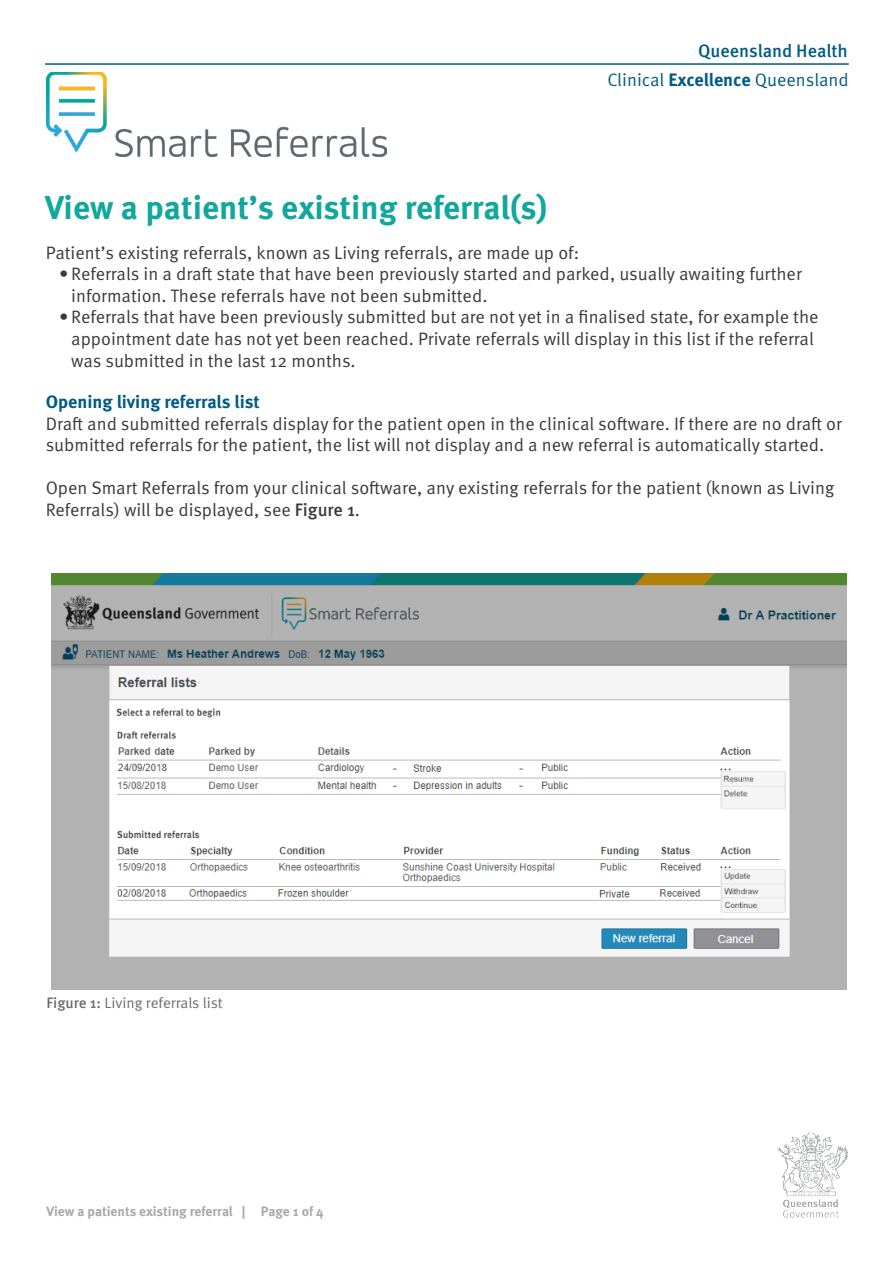
<style>
.page{position:relative;width:893px;height:1263px;background:#fff}
.page>*{position:absolute;margin:0;border:0;box-sizing:border-box;transform-origin:0 0}
.t1{font:700 33px "Meta Pro";color:#12a79d}
.t2{font:18px/21.6px "Meta Pro Norm";color:#3a3a3c}
.t3{font:18px "Meta Pro Norm";color:#005b84}
.Heading_2{font:700 18px "Meta Pro";color:#005b84}
.t4{font:500 18px "Meta Pro";color:#005b84}
.t5{font:15px "Meta Pro Norm";letter-spacing:-.005em;color:#6c6c70}
.t6{font:700 13.5px "Meta Pro";color:#a7a9ac}
.s1{font-family:"Meta Pro";font-weight:700}
.s2{font-family:"Meta Pro";font-weight:500}
</style>
<div class="page">
<img style="left:777px;top:1133px;width:71px;height:85px">
<img style="left:47px;top:73px;width:339px;height:84px">
<hr style="left:45px;top:63px;width:804px;height:2px;background:#005b84">
<img style="left:51px;top:573px;width:795px;height:417px">
<p class="t1" style="left:45px;top:182px;width:504px">View a patient’s existing referral(s)</p>
<h1 class="t4" style="left:698px;top:37px;width:151px">Queensland Health</h1>
<h1 class="t3" style="left:607px;top:66px;width:243px">Clinical <span class="s1">Excellence</span> Queensland</h1>
<p class="t2" style="left:46px;top:240px;width:535px">Patient’s existing referrals, known as Living referrals, are made up of:</p>
<p class="t2" style="left:71px;top:262px;width:732px;text-indent:-12px">• Referrals in a draft state that have been previously started and parked, usually awaiting further information. These referrals have not been submitted.</p>
<p class="t2" style="left:71px;top:305px;width:749px;text-indent:-12px">• Referrals that have been previously submitted but are not yet in a finalised state, for example the appointment date has not yet been reached. Private referrals will display in this list if the referral was submitted in the last 12 months.</p>
<p class="Heading_2" style="left:46px;top:388px;width:216px">Opening living referrals list</p>
<p class="t2" style="left:46px;top:411px;width:798px">Draft and submitted referrals display for the patient open in the clinical software. If there are no draft or submitted referrals for the patient, the list will not display and a new referral is automatically started.</p>
<p class="t2" style="left:46px;top:476px;width:790px">Open Smart Referrals from your clinical software, any existing referrals for the patient (known as Living<br>Referrals) will be displayed, see <span class="s2">Figure 1</span>.</p>
<p class="t5" style="left:47px;top:992px;width:178px"><span class="s2">Figure 1:</span> Living referrals list</p>
<p class="t6" style="left:46px;top:1201px;width:279px">View a patients existing referral | Page 1 of 4</p>
</div>
